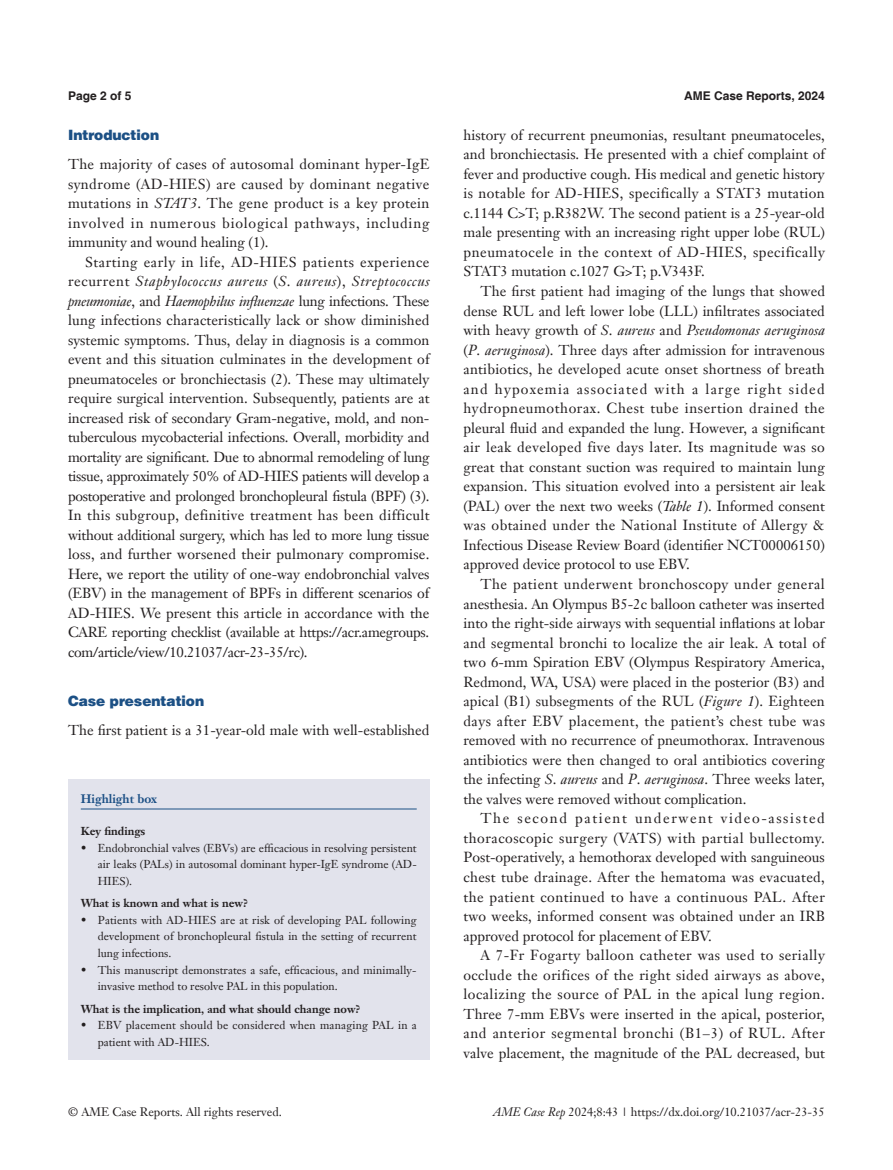
<style>
.page{position:relative;width:893px;height:1170px;background:#fff}
.page>*{position:absolute;margin:0;border:0;box-sizing:border-box;transform-origin:0 0}
.t1{font:14.25px/19.5px "Janson Text LT";color:#231f20;text-align:justify}
.t2{font:900 14.25px "Helvetica";color:#1c5085}
.t3{font:12px "Janson Text LT";color:#231f20}
.t4{font:700 12px "Helvetica";color:#231f20}
.t5{font:700 12px "Janson Text LT";color:#1c5085}
.t6{font:11.25px/16.5px "Janson Text LT";letter-spacing:.005em;color:#231f20;text-align:justify}
.t7{font:700 11.25px "Janson Text LT";color:#231f20}
.s1{font-style:italic}
</style>
<div class="page">
<div style="left:68px;top:779px;width:361px;height:281px;background:#e2e3ec"></div>
<hr style="left:81px;top:808px;width:336px;height:1px;background:#1c5085">
<p class="t4" style="left:68px;top:88px;width:65px">Page 2 of 5</p>
<p class="t4" style="left:684px;top:88px;width:142px">AME Case Reports, 2024</p>
<p class="t2" style="left:68px;top:126px;width:93px">Introduction</p>
<p class="t1" style="left:68px;top:154px;width:363px">The majority of cases of autosomal dominant hyper-IgE syndrome (AD-HIES) are caused by dominant negative mutations in <span class="s1">STAT3</span>. The gene product is a key protein involved in numerous biological pathways, including immunity and wound healing (1).</p>
<p class="t1" style="left:68px;top:252px;width:363px;text-indent:17px">Starting early in life, AD-HIES patients experience recurrent <span class="s1">Staphylococcus aureus</span> (<span class="s1">S</span>. <span class="s1">aureus</span>), <span class="s1">Streptococcus pneumoniae</span>, and <span class="s1">Haemophilus influenzae</span> lung infections. These lung infections characteristically lack or show diminished systemic symptoms. Thus, delay in diagnosis is a common event and this situation culminates in the development of pneumatoceles or bronchiectasis (2). These may ultimately require surgical intervention. Subsequently, patients are at increased risk of secondary Gram-negative, mold, and non&shy;tuberculous mycobacterial infections. Overall, morbidity and mortality are significant. Due to abnormal remodeling of lung tissue, approximately 50% of AD-HIES patients will develop a postoperative and prolonged bronchopleural fistula (BPF) (3).<br>In this subgroup, definitive treatment has been difficult without additional surgery, which has led to more lung tissue loss, and further worsened their pulmonary compromise.<br>Here, we report the utility of one-way endobronchial valves (EBV) in the management of BPFs in different scenarios of AD-HIES. We present this article in accordance with the CARE reporting checklist (available at https://acr.amegroups. com/article/view/10.21037/acr-23-35/rc).</p>
<p class="t2" style="left:68px;top:691px;width:138px">Case presentation</p>
<p class="t1" style="left:68px;top:720px;width:363px">The first patient is a 31-year-old male with well-established</p>
<p class="t5" style="left:81px;top:790px;width:78px">Highlight box</p>
<p class="t7" style="left:81px;top:823px;width:66px">Key findings</p>
<p class="t6" style="left:98px;top:839px;width:320px;text-indent:-17px">• Endobronchial valves (EBVs) are efficacious in resolving persistent air leaks (PALs) in autosomal dominant hyper-IgE syndrome (AD-HIES).</p>
<p class="t7" style="left:81px;top:896px;width:169px">What is known and what is new?</p>
<p class="t6" style="left:98px;top:911px;width:320px;text-indent:-17px">• Patients with AD-HIES are at risk of developing PAL following development of bronchopleural fistula in the setting of recurrent lung infections.</p>
<p class="t6" style="left:98px;top:961px;width:320px;text-indent:-17px">• This manuscript demonstrates a safe, efficacious, and minimally&shy;invasive method to resolve PAL in this population.</p>
<p class="t7" style="left:81px;top:1001px;width:281px">What is the implication, and what should change now?</p>
<p class="t6" style="left:98px;top:1017px;width:321px;text-indent:-17px">• EBV placement should be considered when managing PAL in a patient with AD-HIES.</p>
<p class="t1" style="left:463px;top:125px;width:363px">history of recurrent pneumonias, resultant pneumatoceles, and bronchiectasis. He presented with a chief complaint of fever and productive cough. His medical and genetic history is notable for AD-HIES, specifically a STAT3 mutation c.1144 C&gt;T; p.R382W. The second patient is a 25-year-old male presenting with an increasing right upper lobe (RUL) pneumatocele in the context of AD-HIES, specifically STAT3 mutation c.1027 G&gt;T; p.V343F.</p>
<p class="t1" style="left:463px;top:281px;width:363px;text-indent:17px">The first patient had imaging of the lungs that showed dense RUL and left lower lobe (LLL) infiltrates associated with heavy growth of <span class="s1">S</span>. <span class="s1">aureus</span> and <span class="s1">Pseudomonas aeruginosa </span>(<span class="s1">P</span>. <span class="s1">aeruginosa</span>). Three days after admission for intravenous antibiotics, he developed acute onset shortness of breath and hypoxemia associated with a large right sided hydropneumothorax. Chest tube insertion drained the pleural fluid and expanded the lung. However, a significant air leak developed five days later. Its magnitude was so great that constant suction was required to maintain lung expansion. This situation evolved into a persistent air leak (PAL) over the next two weeks (<span class="s1">Table 1</span>). Informed consent was obtained under the National Institute of Allergy &amp; Infectious Disease Review Board (identifier NCT00006150) approved device protocol to use EBV.</p>
<p class="t1" style="left:463px;top:574px;width:363px;text-indent:17px">The patient underwent bronchoscopy under general anesthesia. An Olympus B5-2c balloon catheter was inserted into the right-side airways with sequential inflations at lobar and segmental bronchi to localize the air leak. A total of two 6-mm Spiration EBV (Olympus Respiratory America, Redmond, WA, USA) were placed in the posterior (B3) and apical (B1) subsegments of the RUL (<span class="s1">Figure 1</span>). Eighteen days after EBV placement, the patient’s chest tube was removed with no recurrence of pneumothorax. Intravenous antibiotics were then changed to oral antibiotics covering the infecting <span class="s1">S</span>. <span class="s1">aureus</span> and <span class="s1">P</span>. <span class="s1">aeruginosa</span>. Three weeks later, the valves were removed without complication.</p>
<p class="t1" style="left:463px;top:808px;width:363px;text-indent:17px">The second patient underwent video-assisted thoracoscopic surgery (VATS) with partial bullectomy.<br>Post-operatively, a hemothorax developed with sanguineous chest tube drainage. After the hematoma was evacuated, the patient continued to have a continuous PAL. After two weeks, informed consent was obtained under an IRB approved protocol for placement of EBV.</p>
<p class="t1" style="left:463px;top:945px;width:363px;text-indent:17px">A 7-Fr Fogarty balloon catheter was used to serially occlude the orifices of the right sided airways as above, localizing the source of PAL in the apical lung region.<br>Three 7-mm EBVs were inserted in the apical, posterior, and anterior segmental bronchi (B1–3) of RUL. After valve placement, the magnitude of the PAL decreased, but</p>
<p class="t3" style="left:68px;top:1104px;width:215px">© AME Case Reports. All rights reserved.</p>
<p class="t3" style="left:493px;top:1104px;width:333px"><span class="s1">AME Case Rep</span> 2024;8:43 | https://dx.doi.org/10.21037/acr-23-35</p>
</div>
